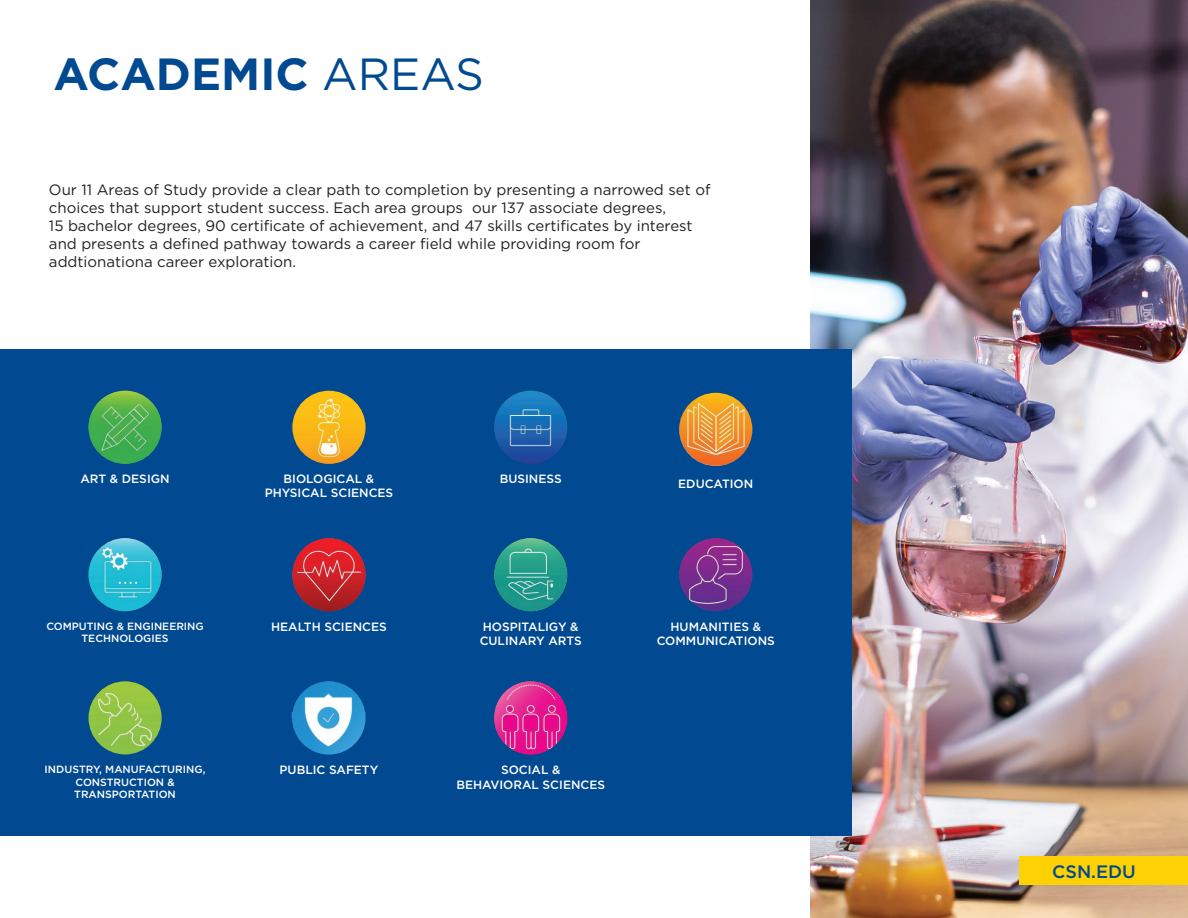
<style>
.page{position:relative;width:1188px;height:918px;background:#fff}
.page>*{position:absolute;margin:0;border:0;box-sizing:border-box;transform-origin:0 0}
.t1{font:700 45px "Gotham";color:#014990}
.t2{font:500 18px "Gotham";color:#014990}
.t3{font:15px/18px "Gotham";color:#231f20}
.t4{font:500 12px "Gotham";color:#fff}
.t5{font:500 10.5px "Gotham";color:#fff}
.s1{font-weight:400}
</style>
<div class="page">
<img style="left:810px;top:0;width:378px;height:918px">
<div style="left:0;top:349px;width:852px;height:486px;background:#014990"></div>
<div style="left:1019px;top:856px;width:169px;height:29px;background:#fed105"></div>
<img style="left:88px;top:391px;width:74px;height:73px;border-radius:37px">
<img style="left:679px;top:393px;width:73px;height:73px;border-radius:37px">
<img style="left:292px;top:391px;width:74px;height:73px;border-radius:37px">
<img style="left:494px;top:391px;width:73px;height:73px;border-radius:37px">
<img style="left:494px;top:538px;width:73px;height:73px;border-radius:37px">
<img style="left:88px;top:538px;width:74px;height:73px;border-radius:37px">
<img style="left:679px;top:538px;width:73px;height:73px;border-radius:37px">
<img style="left:292px;top:538px;width:74px;height:73px;border-radius:37px">
<img style="left:292px;top:681px;width:74px;height:73px;border-radius:37px">
<img style="left:494px;top:681px;width:73px;height:73px;border-radius:37px">
<img style="left:88px;top:681px;width:74px;height:73px;border-radius:37px">
<h1 class="t1" style="left:54px;top:44px;width:432px">ACADEMIC <span class="s1">AREAS</span></h1>
<p class="t3" style="left:49px;top:180px;width:663px">Our 11 Areas of Study provide a clear path to completion by presenting a narrowed set of choices that support student success. Each area groups our 137 associate degrees,<br>15 bachelor degrees, 90 certifcate of achievement, and 47 skills certifcates by interest and presents a defned pathway towards a career feld while providing room for addtionationa career exploration.</p>
<p class="t4" style="left:80px;top:471px;width:91px">ART &amp; DESIGN</p>
<p class="t4" style="left:284px;top:471px;width:92px">BIOLOGICAL &amp;</p>
<p class="t4" style="left:500px;top:471px;width:63px">BUSINESS</p>
<p class="t4" style="left:265px;top:485px;width:130px">PHYSICAL SCIENCES</p>
<p class="t4" style="left:678px;top:475px;width:76px">EDUCATION</p>
<p class="t5" style="left:46px;top:619px;width:159px">COMPUTING &amp; ENGINEERING</p>
<p class="t4" style="left:271px;top:619px;width:117px">HEALTH SCIENCES</p>
<p class="t4" style="left:483px;top:619px;width:97px">HOSPITALIGY &amp;</p>
<p class="t4" style="left:670px;top:619px;width:92px">HUMANITIES &amp;</p>
<p class="t5" style="left:82px;top:632px;width:89px">TECHNOLOGIES</p>
<p class="t4" style="left:480px;top:633px;width:104px">CULINARY ARTS</p>
<p class="t4" style="left:657px;top:633px;width:120px">COMMUNICATIONS</p>
<p class="t5" style="left:45px;top:763px;width:162px">INDUSTRY, MANUFACTURING,</p>
<p class="t4" style="left:280px;top:762px;width:100px">PUBLIC SAFETY</p>
<p class="t4" style="left:501px;top:762px;width:61px">SOCIAL &amp;</p>
<p class="t5" style="left:75px;top:775px;width:101px">CONSTRUCTION &amp;</p>
<p class="t4" style="left:456px;top:777px;width:150px">BEHAVIORAL SCIENCES</p>
<p class="t5" style="left:74px;top:788px;width:103px">TRANSPORTATION</p>
<p class="t2" style="left:1052px;top:860px;width:85px">CSN.EDU</p>
</div>
